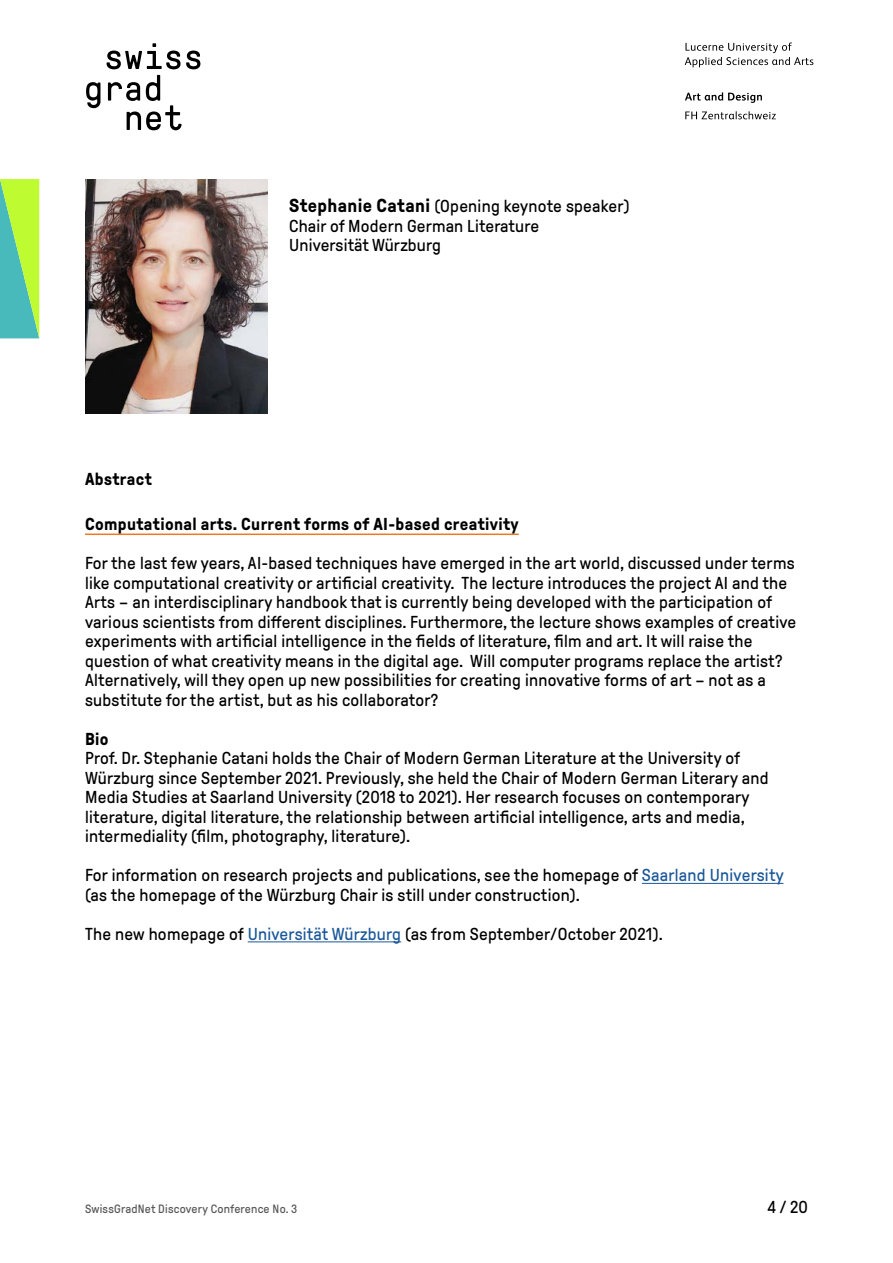
<style>
.page{position:relative;width:893px;height:1263px;background:#fff}
.page>*{position:absolute;margin:0;border:0;box-sizing:border-box;transform-origin:0 0}
.t1{font:17.25px/19.5px "GT Pressura";letter-spacing:.015em;color:#000}
.t2{font:700 17.25px "GT Pressura";letter-spacing:.02em;color:#000}
.t3{font:12px "GT Pressura";letter-spacing:.02em;color:#555756}
.s1{font-weight:700;font-size:18.75px}
.s2{color:#1b5899}
</style>
<div class="page">
<svg style="left:685px;top:43px;width:128px;height:24px"></svg>
<svg style="left:685px;top:92px;width:77px;height:11px"></svg>
<svg style="left:685px;top:111px;width:91px;height:8px"></svg>
<svg style="left:107px;top:43px;width:93px;height:26px"></svg>
<svg style="left:86px;top:82px;width:14px;height:26px"></svg>
<svg style="left:108px;top:75px;width:74px;height:55px"></svg>
<hr style="left:85px;top:533px;width:434px;height:2px;background:#f07920">
<hr style="left:642px;top:883px;width:141px;height:1px;background:#1b5899">
<hr style="left:248px;top:942px;width:153px;height:1px;background:#1b5899">
<svg style="left:0;top:179px;width:39px;height:159px;background:#83da76"></svg>
<img style="left:85px;top:179px;width:182px;height:234px">
<p class="t1" style="left:289px;top:197px;width:342px"><span class="s1">Stephanie Catani</span> (Opening keynote speaker)<br>Chair of Modern German Literature<br>Universität Würzburg</p>
<p class="t2" style="left:85px;top:470px;width:68px">Abstract</p>
<p class="t2" style="left:85px;top:515px;width:435px">Computational arts. Current forms of AI-based creativity</p>
<p class="t1" style="left:85px;top:554px;width:713px">For the last few years, AI-based techniques have emerged in the art world, discussed under terms like computational creativity or artificial creativity. The lecture introduces the project AI and the Arts – an interdisciplinary handbook that is currently being developed with the participation of various scientists from different disciplines. Furthermore, the lecture shows examples of creative experiments with artificial intelligence in the fields of literature, film and art. It will raise the question of what creativity means in the digital age. Will computer programs replace the artist?<br>Alternatively, will they open up new possibilities for creating innovative forms of art – not as a substitute for the artist, but as his collaborator?</p>
<p class="t2" style="left:85px;top:729px;width:25px">Bio</p>
<p class="t1" style="left:85px;top:748px;width:685px">Prof. Dr. Stephanie Catani holds the Chair of Modern German Literature at the University of Würzburg since September 2021. Previously, she held the Chair of Modern German Literary and Media Studies at Saarland University (2018 to 2021). Her research focuses on contemporary literature, digital literature, the relationship between artificial intelligence, arts and media, intermediality (film, photography, literature).</p>
<p class="t1" style="left:85px;top:865px;width:700px">For information on research projects and publications, see the homepage of <span class="s2">Saarland University </span>(as the homepage of the Würzburg Chair is still under construction).</p>
<p class="t1" style="left:85px;top:924px;width:579px">The new homepage of <span class="s2">Universität Würzburg</span> (as from September/October 2021).</p>
<p class="t3" style="left:85px;top:1202px;width:214px">SwissGradNet Discovery Conference No. 3</p>
<p class="t1" style="left:767px;top:1197px;width:42px">4 / 20</p>
</div>
